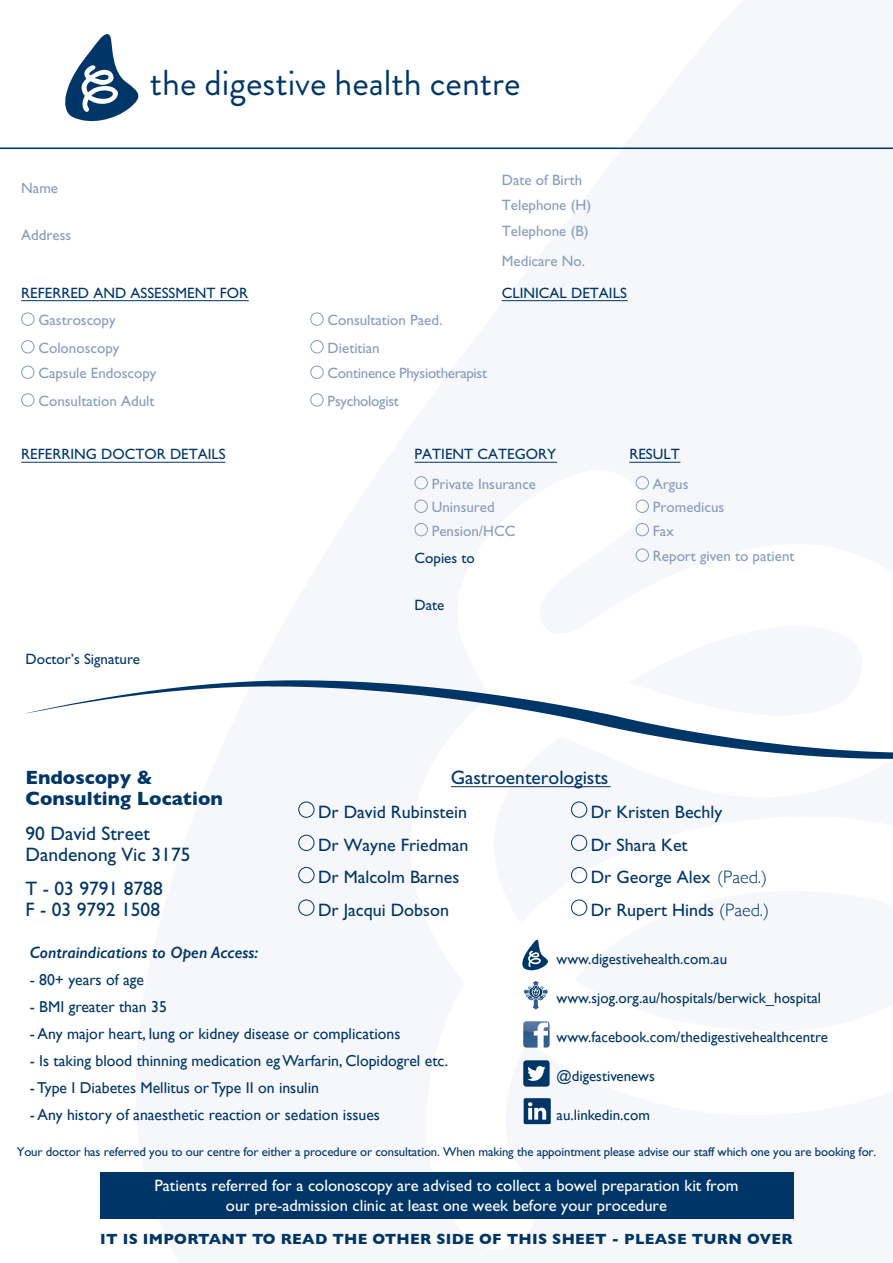
<style>
.page{position:relative;width:893px;height:1263px;background:#fff}
.page>*{position:absolute;margin:0;border:0;box-sizing:border-box;transform-origin:0 0}
.t1{font:36px "Brandon Grotesque";color:#003667}
.t2{font:19.5px/21px "Gill Sans";color:#003667}
.t3{font:700 19.5px/21px "Gill Sans";color:#003667}
.t4{font:18px/32.8px "Gill Sans";color:#003667;text-align:justify}
.t5{font:16.5px/19.8px "Gill Sans";color:#fff;text-align:center}
.t6{font:italic 600 16.5px "Gill Sans";color:#003667}
.t7{font:15.75px "Gill Sans";color:#003667}
.t8{font:15px "Gill Sans";color:#003667}
.t9{font:15px/25.5px "Gill Sans";color:#879cbd}
.t10{font:700 15px "Gill Sans";letter-spacing:.02em;color:#003667}
.t11{font:15px "Gill Sans";letter-spacing:-.02em;color:#879cbd}
.t12{font:12.75px "Gill Sans";letter-spacing:-.01em;color:#003667}
.s1{font-weight:300}
</style>
<div class="page">
<hr style="left:0;top:147px;width:893px;height:2px;background:#003667">
<svg style="left:65px;top:34px;width:74px;height:88px"></svg>
<hr style="left:21px;top:300px;width:228px;height:1px;background:#003667">
<hr style="left:451px;top:786px;width:160px;height:1px;background:#003667">
<hr style="left:21px;top:462px;width:204px;height:1px;background:#003667">
<hr style="left:415px;top:462px;width:142px;height:1px;background:#003667">
<hr style="left:629px;top:462px;width:51px;height:1px;background:#003667">
<hr style="left:502px;top:300px;width:126px;height:1px;background:#003667">
<div style="left:21px;top:313px;width:13px;height:13px;border:1px solid #879cbd;border-radius:50%"></div>
<div style="left:310px;top:313px;width:14px;height:13px;border:1px solid #879cbd;border-radius:50%"></div>
<div style="left:415px;top:476px;width:13px;height:13px;border:1px solid #879cbd;border-radius:50%"></div>
<div style="left:636px;top:476px;width:13px;height:13px;border:1px solid #879cbd;border-radius:50%"></div>
<div style="left:415px;top:500px;width:13px;height:13px;border:1px solid #879cbd;border-radius:50%"></div>
<div style="left:636px;top:500px;width:13px;height:13px;border:1px solid #879cbd;border-radius:50%"></div>
<div style="left:415px;top:523px;width:13px;height:13px;border:1px solid #879cbd;border-radius:50%"></div>
<div style="left:636px;top:523px;width:13px;height:13px;border:1px solid #879cbd;border-radius:50%"></div>
<div style="left:636px;top:549px;width:13px;height:13px;border:1px solid #879cbd;border-radius:50%"></div>
<div style="left:21px;top:340px;width:13px;height:13px;border:1px solid #879cbd;border-radius:50%"></div>
<div style="left:310px;top:340px;width:14px;height:13px;border:1px solid #879cbd;border-radius:50%"></div>
<div style="left:21px;top:366px;width:13px;height:13px;border:1px solid #879cbd;border-radius:50%"></div>
<div style="left:310px;top:366px;width:14px;height:13px;border:1px solid #879cbd;border-radius:50%"></div>
<div style="left:21px;top:393px;width:13px;height:13px;border:1px solid #879cbd;border-radius:50%"></div>
<div style="left:310px;top:393px;width:14px;height:13px;border:1px solid #879cbd;border-radius:50%"></div>
<div style="left:100px;top:1171px;width:693px;height:47px;background:#003667"></div>
<div style="left:298px;top:802px;width:16px;height:16px;border:1px solid #003667;border-radius:50%"></div>
<div style="left:298px;top:835px;width:16px;height:16px;border:1px solid #003667;border-radius:50%"></div>
<div style="left:298px;top:867px;width:16px;height:16px;border:1px solid #003667;border-radius:50%"></div>
<div style="left:571px;top:802px;width:16px;height:16px;border:1px solid #003667;border-radius:50%"></div>
<div style="left:571px;top:835px;width:16px;height:16px;border:1px solid #003667;border-radius:50%"></div>
<div style="left:571px;top:867px;width:16px;height:16px;border:1px solid #003667;border-radius:50%"></div>
<div style="left:571px;top:900px;width:16px;height:16px;border:1px solid #003667;border-radius:50%"></div>
<div style="left:298px;top:900px;width:16px;height:16px;border:1px solid #003667;border-radius:50%"></div>
<svg style="left:26px;top:680px;width:867px;height:79px"></svg>
<svg style="left:522px;top:939px;width:26px;height:32px"></svg>
<img style="left:523px;top:1021px;width:27px;height:26px">
<svg style="left:523px;top:1060px;width:27px;height:27px"></svg>
<svg style="left:524px;top:981px;width:24px;height:28px"></svg>
<div style="left:524px;top:1098px;width:27px;height:26px;background:#003667;border-radius:2px"></div>
<svg style="left:528px;top:1102px;width:18px;height:17px"></svg>
<p class="t9" style="left:21px;top:175px;width:38px">Name</p>
<p class="t9" style="left:21px;top:222px;width:51px">Address</p>
<p class="t1" style="left:150px;top:58px;width:372px">the digestive health centre</p>
<p class="t9" style="left:502px;top:167px;width:91px">Date of Birth<br>Telephone (H)<br>Telephone (B)</p>
<p class="t9" style="left:502px;top:248px;width:85px">Medicare No.</p>
<p class="t8" style="left:21px;top:284px;width:228px">REFERRED AND ASSESSMENT FOR</p>
<p class="t9" style="left:38px;top:307px;width:79px">Gastroscopy</p>
<p class="t9" style="left:328px;top:307px;width:116px">Consultation Paed.</p>
<p class="t9" style="left:38px;top:335px;width:82px">Colonoscopy</p>
<p class="t9" style="left:328px;top:335px;width:54px">Dietitian</p>
<p class="t9" style="left:38px;top:360px;width:120px">Capsule Endoscopy</p>
<p class="t11" style="left:328px;top:364px;width:161px">Continence Physiotherapist</p>
<p class="t9" style="left:38px;top:388px;width:118px">Consultation Adult</p>
<p class="t11" style="left:328px;top:392px;width:73px">Psychologist</p>
<p class="t8" style="left:502px;top:284px;width:127px">CLINICAL DETAILS</p>
<p class="t8" style="left:21px;top:445px;width:206px">REFERRING DOCTOR DETAILS</p>
<p class="t8" style="left:415px;top:445px;width:143px">PATIENT CATEGORY</p>
<p class="t8" style="left:629px;top:445px;width:52px">RESULT</p>
<p class="t8" style="left:26px;top:650px;width:116px">Doctor’s Signature</p>
<p class="t3" style="left:26px;top:766px;width:199px">Endoscopy &amp;<br>Consulting Location</p>
<p class="t2" style="left:26px;top:823px;width:167px">90 David Street<br>Dandenong Vic 3175</p>
<p class="t2" style="left:26px;top:878px;width:139px">T - 03 9791 8788<br>F - 03 9792 1508</p>
<p class="t9" style="left:432px;top:471px;width:106px">Private Insurance</p>
<p class="t9" style="left:653px;top:471px;width:37px">Argus</p>
<p class="t9" style="left:432px;top:494px;width:64px">Uninsured</p>
<p class="t9" style="left:653px;top:494px;width:73px">Promedicus</p>
<p class="t9" style="left:432px;top:518px;width:85px">Pension/HCC</p>
<p class="t9" style="left:653px;top:518px;width:22px">Fax</p>
<p class="t8" style="left:415px;top:549px;width:62px">Copies to</p>
<p class="t9" style="left:653px;top:543px;width:143px">Report given to patient</p>
<p class="t8" style="left:415px;top:596px;width:31px">Date</p>
<p class="t2" style="left:451px;top:767px;width:159px">Gastroenterologists</p>
<p class="t4" style="left:318px;top:795px;width:152px">Dr David Rubinstein Dr Wayne Friedman Dr Malcolm Barnes</p>
<p class="t4" style="left:591px;top:795px;width:178px;text-align:left">Dr Kristen Bechly<br>Dr Shara Ket<br>Dr George Alex <span class="s1">(Paed.)</span></p>
<p class="t4" style="left:318px;top:893px;width:132px">Dr Jacqui Dobson</p>
<p class="t4" style="left:591px;top:893px;width:180px">Dr Rupert Hinds <span class="s1">(Paed.)</span></p>
<p class="t6" style="left:30px;top:942px;width:230px">Contraindications to Open Access:</p>
<p class="t7" style="left:30px;top:970px;width:116px">- 80+ years of age</p>
<p class="t7" style="left:30px;top:997px;width:139px">- BMI greater than 35</p>
<p class="t7" style="left:30px;top:1024px;width:372px">- Any major heart, lung or kidney disease or complications</p>
<p class="t7" style="left:30px;top:1051px;width:420px">- Is taking blood thinning medication eg Warfarin, Clopidogrel etc.</p>
<p class="t7" style="left:30px;top:1078px;width:291px">- Type I Diabetes Mellitus or Type II on insulin</p>
<p class="t7" style="left:30px;top:1105px;width:352px">- Any history of anaesthetic reaction or sedation issues</p>
<p class="t8" style="left:557px;top:950px;width:172px">www.digestivehealth.com.au</p>
<p class="t8" style="left:557px;top:989px;width:266px">www.sjog.org.au/hospitals/berwick_hospital</p>
<p class="t8" style="left:557px;top:1028px;width:273px">www.facebook.com/thedigestivehealthcentre</p>
<p class="t8" style="left:557px;top:1067px;width:100px">@digestivenews</p>
<p class="t8" style="left:557px;top:1106px;width:95px">au.linkedin.com</p>
<p class="t12" style="left:17px;top:1145px;width:861px">Your doctor has referred you to our centre for either a procedure or consultation. When making the appointment please advise our staff which one you are booking for.</p>
<p class="t5" style="left:154px;top:1175px;width:586px">Patients referred for a colonoscopy are advised to collect a bowel preparation kit from our pre-admission clinic at least one week before your procedure</p>
<p class="t10" style="left:100px;top:1226px;width:694px">IT IS IMPORTANT TO READ THE OTHER SIDE OF THIS SHEET - PLEASE TURN OVER</p>
</div>
